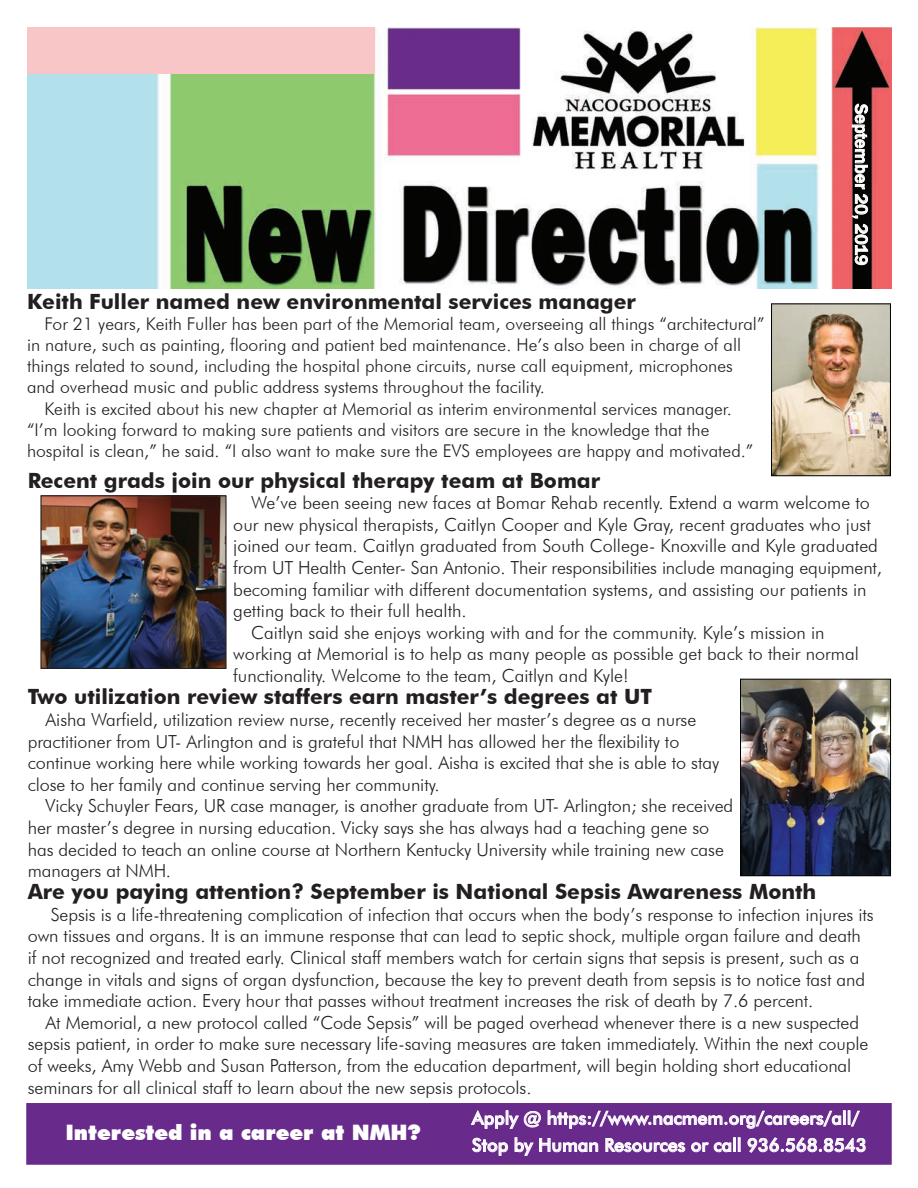
<style>
.page{position:relative;width:918px;height:1188px;background:#fff}
.page>*{position:absolute;margin:0;border:0;box-sizing:border-box;transform-origin:0 0}
.t1{font:900 21.3px "Futura BT";color:#fff}
.t2{font:700 21px "Futura BT";color:#231f20}
.t3{font:300 18px/21.6px "Futura BT";letter-spacing:-.005em;color:#231f20}
.t4{font:500 18px/27px "Futura BT";color:#fff}
.t5{font:500 18px "Franklin Gothic";color:#fff}
.t6{font:300 17.55px "Futura BT";color:#231f20}
</style>
<div class="page">
<img style="left:27px;top:27px;width:864px;height:262px">
<svg style="left:852px;top:103px;width:16px;height:162px;background:#5a5857"></svg>
<div style="left:26px;top:1103px;width:866px;height:62px;background:#692b8b;border:2px solid #692b8b"></div>
<svg style="left:471px;top:1110px;width:395px;height:46px"></svg>
<div style="left:27px;top:27px;width:347px;height:47px;background:#f9c6c7"></div>
<img style="left:742px;top:681px;width:147px;height:193px">
<div style="left:740px;top:679px;width:151px;height:197px;border:1px solid #040503"></div>
<img style="left:42px;top:497px;width:183px;height:170px">
<div style="left:40px;top:495px;width:187px;height:174px;border:1px solid #231f20"></div>
<img style="left:773px;top:305px;width:116px;height:169px">
<div style="left:771px;top:303px;width:120px;height:173px;border:1px solid #040503"></div>
<p class="t2" style="left:27px;top:289px;width:611px">Keith Fuller named new environmental services manager</p>
<p class="t6" style="left:44px;top:313px;width:722px">For 21 years, Keith Fuller has been part of the Memorial team, overseeing all things “architectural”</p>
<p class="t6" style="left:27px;top:334px;width:716px">in nature, such as painting, flooring and patient bed maintenance. He’s also been in charge of all</p>
<p class="t6" style="left:27px;top:356px;width:707px">things related to sound, including the hospital phone circuits, nurse call equipment, microphones</p>
<p class="t6" style="left:27px;top:377px;width:519px">and overhead music and public address systems throughout the facility.</p>
<p class="t6" style="left:45px;top:398px;width:689px">Keith is excited about his new chapter at Memorial as interim environmental services manager.</p>
<p class="t6" style="left:27px;top:419px;width:684px">“I’m looking forward to making sure patients and visitors are secure in the knowledge that the</p>
<p class="t6" style="left:27px;top:440px;width:728px">hospital is clean,” he said. “I also want to make sure the EVS employees are happy and motivated.”</p>
<p class="t5" style="left:872px;top:104px;width:163px;rotate:90deg">September 20, 2019</p>
<p class="t2" style="left:28px;top:467px;width:574px">Recent grads join our physical therapy team at Bomar</p>
<p class="t3" style="left:251px;top:492px;width:620px">We’ve been seeing new faces at Bomar Rehab recently. Extend a warm welcome to</p>
<p class="t3" style="left:233px;top:513px;width:639px">our new physical therapists, Caitlyn Cooper and Kyle Gray, recent graduates who just</p>
<p class="t3" style="left:233px;top:535px;width:646px">joined our team. Caitlyn graduated from South College- Knoxville and Kyle graduated</p>
<p class="t3" style="left:233px;top:557px;width:650px">from UT Health Center- San Antonio. Their responsibilities include managing equipment,</p>
<p class="t3" style="left:233px;top:578px;width:635px">becoming familiar with different documentation systems, and assisting our patients in</p>
<p class="t3" style="left:233px;top:600px;width:235px">getting back to their full health.</p>
<p class="t3" style="left:251px;top:621px;width:575px">Caitlyn said she enjoys working with and for the community. Kyle’s mission in</p>
<p class="t3" style="left:233px;top:643px;width:627px">working at Memorial is to help as many people as possible get back to their normal</p>
<p class="t3" style="left:233px;top:665px;width:397px">functionality. Welcome to the team, Caitlyn and Kyle!</p>
<p class="t2" style="left:28px;top:684px;width:626px">Two utilization review staffers earn master’s degrees at UT</p>
<p class="t3" style="left:28px;top:709px;width:693px;text-indent:18px">Aisha Warfield, utilization review nurse, recently received her master’s degree as a nurse practitioner from UT- Arlington and is grateful that NMH has allowed her the flexibility to continue working here while working towards her goal. Aisha is excited that she is able to stay close to her family and continue serving her community.</p>
<p class="t3" style="left:28px;top:795px;width:707px;text-indent:18px">Vicky Schuyler Fears, UR case manager, is another graduate from UT- Arlington; she received her master’s degree in nursing education. Vicky says she has always had a teaching gene so has decided to teach an online course at Northern Kentucky University while training new case managers at NMH.</p>
<p class="t2" style="left:28px;top:879px;width:790px">Are you paying attention? September is National Sepsis Awareness Month</p>
<p class="t3" style="left:28px;top:904px;width:848px;text-indent:23px">Sepsis is a life-threatening complication of infection that occurs when the body’s response to infection injures its own tissues and organs. It is an immune response that can lead to septic shock, multiple organ failure and death if not recognized and treated early. Clinical staff members watch for certain signs that sepsis is present, such as a change in vitals and signs of organ dysfunction, because the key to prevent death from sepsis is to notice fast and take immediate action. Every hour that passes without treatment increases the risk of death by 7.6 percent.</p>
<p class="t3" style="left:28px;top:1012px;width:842px;text-indent:18px">At Memorial, a new protocol called “Code Sepsis” will be paged overhead whenever there is a new suspected sepsis patient, in order to make sure necessary life-saving measures are taken immediately. Within the next couple of weeks, Amy Webb and Susan Patterson, from the education department, will begin holding short educational seminars for all clinical staff to learn about the new sepsis protocols.</p>
<p class="t1" style="left:65px;top:1119px;width:357px">Interested in a career at NMH?</p>
<p class="t4" style="left:472px;top:1104px;width:396px">Apply @ https://www.nacmem.org/careers/all/<br>Stop by Human Resources or call 936.568.8543</p>
</div>
